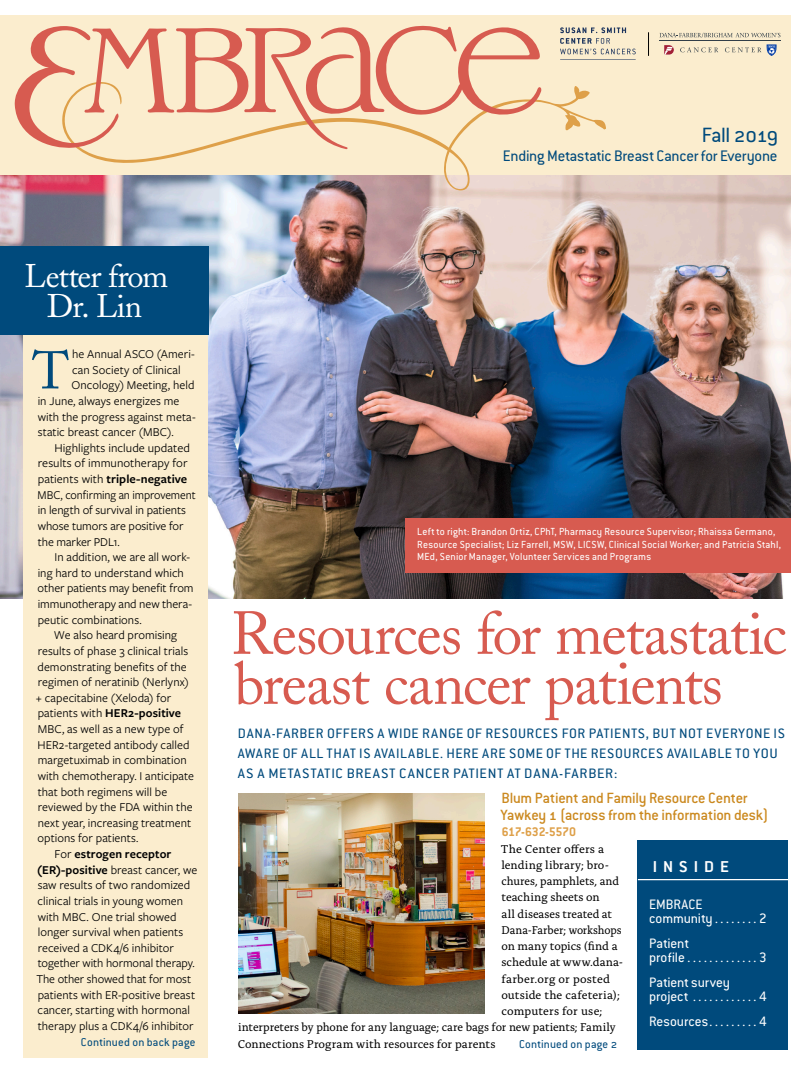
<style>
.page{position:relative;width:810px;height:1080px;background:#fff}
.page>*{position:absolute;margin:0;border:0;box-sizing:border-box;transform-origin:0 0}
.headline__1{font:60px/50px "Adobe Caslon";letter-spacing:-.025em;color:#d75b50}
.headline__2{font:32.5px/30px "Adobe Caslon";letter-spacing:-.03em;color:#fff;text-align:center}
.t1{font:22.62px "Conduit ITC Std";color:#004a7c}
.t2{font:500 22.5px "Conduit ITC Std";letter-spacing:.21em;color:#fff}
.t3{font:16.75px "Conduit ITC Std";letter-spacing:-.01em;color:#004a7c}
.subhead{font:500 16.25px/16.9px "Conduit ITC Std";letter-spacing:-.015em;color:#cb891f}
.big_first_graf{font:15px/20px "Conduit ITC Std";letter-spacing:.065em;color:#004a7c}
.t4{font:15px/13.8px "Conduit ITC Std";letter-spacing:.005em;color:#fff}
.sub_subhead{font:700 13.75px "Conduit ITC Std";letter-spacing:-.015em;color:#dea049}
.copy__sidebar{font:12.5px/15.6px "Freight Sans Pro";letter-spacing:.005em;color:#000}
.continued{font:12.5px "Conduit ITC Std";letter-spacing:.02em;color:#004a7c}
.copy__body{font:11.88px "Alda OTCEV";color:#000}
.copy__body-2{font:11.88px "Alda OTCEV";color:#000;scale:.95 1}
.photo_caption{font:11.25px/12.5px "Conduit ITC Std";letter-spacing:.025em;color:#fff}
.s1{font-family:"Conduit SCITC"}
.s2{font-weight:600}
</style>
<div class="page">
<div style="left:0;top:15px;width:790px;height:160px;background:#fbedce"></div>
<img style="left:0;top:175px;width:790px;height:423px">
<div style="left:24px;top:246px;width:184px;height:812px;background:#fbedce"></div>
<div style="left:0;top:246px;width:208px;height:88px;background:#004a7c"></div>
<div style="left:405px;top:519px;width:385px;height:54px;background:#d75b50"></div>
<svg style="left:32px;top:349px;width:37px;height:40px"></svg>
<div style="left:638px;top:840px;width:150px;height:210px;background:#004a7c"></div>
<hr style="left:638px;top:879px;width:151px;height:1px;background:#fff">
<img style="left:239px;top:794px;width:245px;height:219px">
<svg style="left:59px;top:99px;width:539px;height:92px"></svg>
<svg style="left:14px;top:25px;width:529px;height:125px"></svg>
<svg style="left:565px;top:115px;width:15px;height:16px"></svg>
<svg style="left:574px;top:86px;width:16px;height:13px"></svg>
<svg style="left:593px;top:120px;width:13px;height:9px"></svg>
<svg style="left:560px;top:27px;width:76px;height:33px"></svg>
<svg style="left:659px;top:33px;width:121px;height:5px"></svg>
<svg style="left:680px;top:47px;width:38px;height:5px"></svg>
<svg style="left:725px;top:47px;width:36px;height:5px"></svg>
<svg style="left:664px;top:45px;width:10px;height:10px"></svg>
<hr style="left:659px;top:41px;width:121px;height:1px;background:#313e48">
<svg style="left:767px;top:45px;width:9px;height:11px"></svg>
<svg style="left:648px;top:32px;width:1px;height:24px"></svg>
<p class="t1" style="left:702px;top:122px;width:78px">Fall <span class="s1">2019</span></p>
<p class="t3" style="left:503px;top:146px;width:276px">Ending Metastatic Breast Cancer for Everyone</p>
<p class="headline__2" style="left:25px;top:261px;width:145px">Letter from<br>Dr. Lin</p>
<p class="copy__sidebar" style="left:72px;top:346px;width:124px">he Annual ASCO (Ameri-</p>
<p class="copy__sidebar" style="left:72px;top:361px;width:110px">can Society of Clinical</p>
<p class="copy__sidebar" style="left:72px;top:377px;width:124px">Oncology) Meeting, held</p>
<p class="copy__sidebar" style="left:38px;top:393px;width:143px">in June, always energizes me</p>
<p class="copy__sidebar" style="left:38px;top:408px;width:159px">with the progress against meta-</p>
<p class="copy__sidebar" style="left:38px;top:424px;width:138px">static breast cancer (MBC).</p>
<p class="copy__sidebar" style="left:38px;top:439px;width:160px;text-indent:17px">Highlights include updated results of immunotherapy for patients with <span class="s2">triple-negative<br></span>MBC, confirming an improvement in length of survival in patients whose tumors are positive for the marker PDL1.</p>
<p class="copy__sidebar" style="left:38px;top:549px;width:157px;text-indent:17px">In addition, we are all work&shy;ing hard to understand which other patients may benefit from immunotherapy and new thera&shy;peutic combinations.</p>
<p class="copy__sidebar" style="left:36px;top:627px;width:160px;text-indent:18px">We also heard promising results of phase 3 clinical trials demonstrating benefits of the regimen of neratinib (Nerlynx) + capecitabine (Xeloda) for patients with <span class="s2">HER2-positive<br></span>MBC, as well as a new type of<br>HER2-targeted antibody called margetuximab in combination with chemotherapy. I anticipate that both regimens will be reviewed by the FDA within the next year, increasing treatment options for patients.</p>
<p class="copy__sidebar" style="left:36px;top:846px;width:162px;text-indent:18px">For <span class="s2">estrogen receptor (ER)-positive</span> breast cancer, we saw results of two randomized clinical trials in young women with MBC. One trial showed longer survival when patients received a CDK4/6 inhibitor together with hormonal therapy.<br>The other showed that for most patients with ER-positive breast cancer, starting with hormonal therapy plus a CDK4/6 inhibitor</p>
<p class="photo_caption" style="left:417px;top:525px;width:365px">Left to right: Brandon Ortiz, CPhT, Pharmacy Resource Supervisor; Rhaissa Germano,<br>Resource Specialist; Liz Farrell, MSW, LICSW, Clinical Social Worker; and Patricia Stahl,<br>MEd, Senior Manager, Volunteer Services and Programs</p>
<p class="headline__1" style="left:231px;top:609px;width:558px">Resources for metastatic breast cancer patients</p>
<p class="big_first_graf" style="left:238px;top:723px;width:549px">DANA-FARBER OFFERS A WIDE RANGE OF RESOURCES FOR PATIENTS, BUT NOT EVERYONE IS<br>AWARE OF ALL THAT IS AVAILABLE. HERE ARE SOME OF THE RESOURCES AVAILABLE TO YOU<br>AS A METASTATIC BREAST CANCER PATIENT AT DANA-FARBER:</p>
<p class="subhead" style="left:500px;top:789px;width:270px">Blum Patient and Family Resource Center<br>Yawkey 1 (across from the information desk)</p>
<p class="sub_subhead" style="left:502px;top:824px;width:76px">617-632-5570</p>
<p class="copy__body" style="left:501px;top:840px;width:105px">The Center offers a</p>
<p class="copy__body" style="left:501px;top:856px;width:109px">lending library; bro-</p>
<p class="copy__body" style="left:501px;top:872px;width:119px">chures, pamphlets, and</p>
<p class="copy__body" style="left:502px;top:889px;width:100px">teaching sheets on</p>
<p class="copy__body" style="left:502px;top:905px;width:112px">all diseases treated at</p>
<p class="copy__body-2" style="left:501px;top:921px;width:128px">Dana-Farber; workshops</p>
<p class="copy__body" style="left:501px;top:937px;width:118px">on many topics (find a</p>
<p class="copy__body" style="left:502px;top:954px;width:123px">schedule at www.dana-</p>
<p class="copy__body" style="left:502px;top:970px;width:110px">farber.org or posted</p>
<p class="copy__body" style="left:501px;top:986px;width:120px">outside the cafeteria);</p>
<p class="copy__body" style="left:501px;top:1002px;width:103px">computers for use;</p>
<p class="copy__body" style="left:238px;top:1019px;width:379px">interpreters by phone for any language; care bags for new patients; Family</p>
<p class="t2" style="left:652px;top:851px;width:79px">INSIDE</p>
<p class="t4" style="left:649px;top:897px;width:68px">EMBRACE community.........</p>
<p class="t4" style="left:759px;top:911px;width:9px">2</p>
<p class="t4" style="left:649px;top:936px;width:41px">Patient profile..............</p>
<p class="t4" style="left:759px;top:950px;width:9px">3</p>
<p class="t4" style="left:649px;top:975px;width:82px">Patient survey project .............</p>
<p class="t4" style="left:759px;top:989px;width:9px">4</p>
<p class="t4" style="left:649px;top:1014px;width:63px">Resources..........</p>
<p class="t4" style="left:759px;top:1014px;width:9px">4</p>
<p class="continued" style="left:81px;top:1034px;width:116px">Continued on back page</p>
<p class="copy__body" style="left:238px;top:1035px;width:259px">Connections Program with resources for parents</p>
<p class="continued" style="left:519px;top:1036px;width:100px">Continued on page 2</p>
</div>
